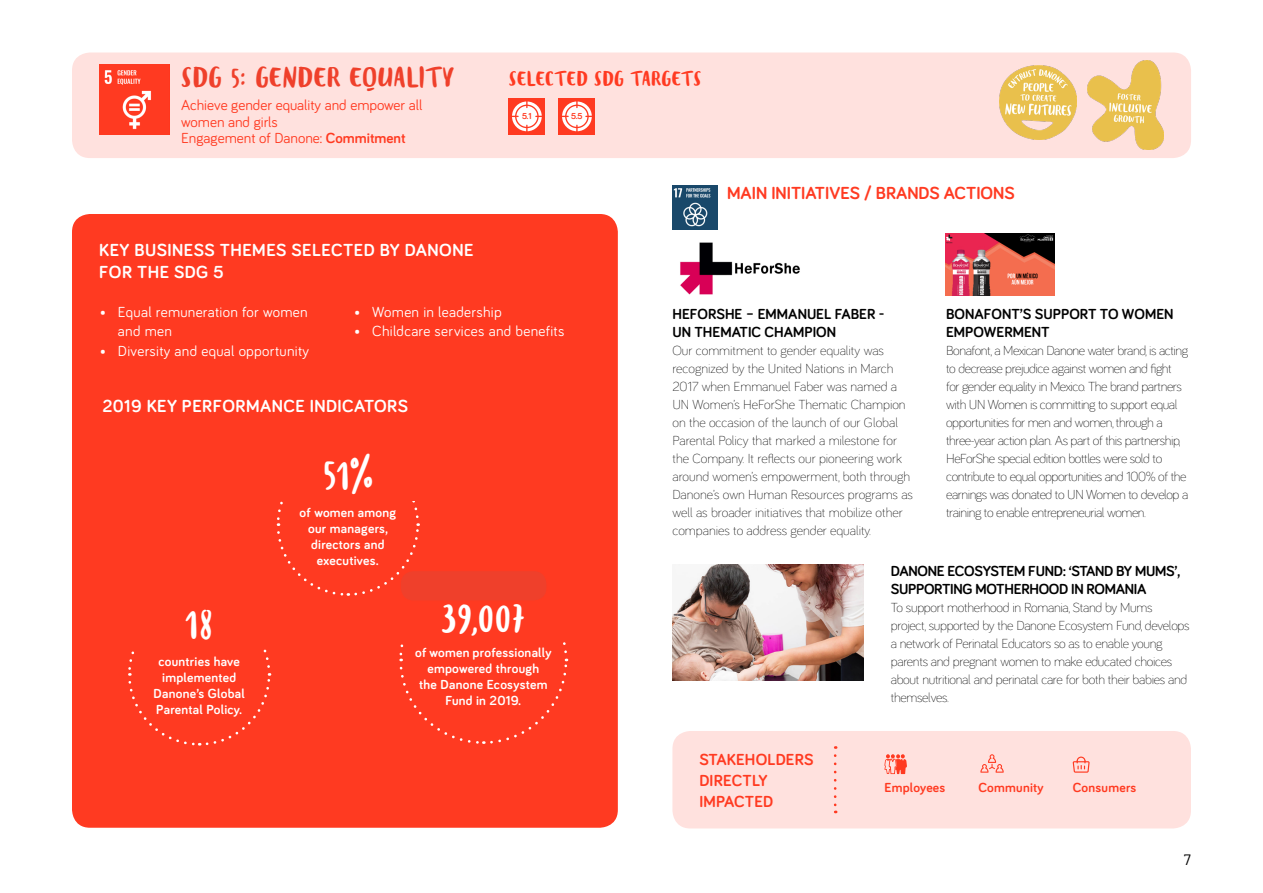
<style>
.page{position:relative;width:1263px;height:893px;background:#fff}
.page>*{position:absolute;margin:0;border:0;box-sizing:border-box;transform-origin:0 0}
.t1{font:33.3px "Blog Script";color:#fff}
.t2{font:22.5px "Blog Script";letter-spacing:.01em;color:#ef402b}
.t3{font:700 18px/21.6px "Bariol";letter-spacing:.025em;color:#fff}
.t4{font:700 18px "Bariol";color:#ff3a21}
.t5{font:700 16.5px/21px "Bariol";letter-spacing:.01em;color:#ff3a21}
.t6{font:16.5px "Blog Script";letter-spacing:.01em;color:#ff3a21}
.t7{font:700 15px/18px "Bariol";letter-spacing:-.01em;color:#000}
.t8{font:15px/19.5px "Bariol";letter-spacing:.02em;color:#fff}
.t9{font:15px/16.5px "Bariol";color:#ff3a21}
.t10{font:15px "Barlow";color:#000}
.t11{font:300 13.5px/18px "Bariol";letter-spacing:-.02em;color:#000}
.t12{font:300 13.5px/18px "Bariol";color:#000}
.t13{font:700 13.5px/15.9px "Bariol";letter-spacing:.02em;color:#fff;text-align:center}
.t14{font:700 13.5px "Bariol";letter-spacing:.02em;color:#ff3a21}
.t15{font:700 9px "Bariol";color:#ff3a21}
.s1{font-weight:700}
</style>
<div class="page">
<div style="left:72px;top:53px;width:1119px;height:105px;background:#ffe1de;border-radius:18px"></div>
<div style="left:672px;top:731px;width:519px;height:97px;background:#ffe1de;border-radius:18px"></div>
<div style="left:72px;top:214px;width:546px;height:614px;background:#ff3a21;border-radius:18px"></div>
<img style="left:672px;top:185px;width:45px;height:45px">
<svg style="left:834px;top:756px;width:2px;height:57px"></svg>
<div style="left:509px;top:98px;width:36px;height:37px;background:#ff3a21"></div>
<svg style="left:512px;top:101px;width:30px;height:30px"></svg>
<div style="left:515px;top:105px;width:24px;height:23px;border:1px solid #ff3a21;border-radius:50%"></div>
<div style="left:559px;top:98px;width:36px;height:37px;background:#ff3a21"></div>
<svg style="left:562px;top:101px;width:30px;height:30px"></svg>
<div style="left:565px;top:105px;width:24px;height:23px;border:1px solid #ff3a21;border-radius:50%"></div>
<svg style="left:576px;top:101px;width:2px;height:7px"></svg>
<svg style="left:576px;top:125px;width:2px;height:7px"></svg>
<img style="left:99px;top:64px;width:70px;height:71px">
<svg style="left:980px;top:754px;width:24px;height:19px"></svg>
<img style="left:945px;top:233px;width:109px;height:62px">
<svg style="left:1073px;top:757px;width:17px;height:16px"></svg>
<img style="left:1087px;top:61px;width:77px;height:89px">
<img style="left:1000px;top:65px;width:76px;height:74px">
<svg style="left:128px;top:501px;width:441px;height:245px"></svg>
<div style="left:124px;top:602px;width:151px;height:46px;background:#ff3a21"></div>
<div style="left:400px;top:570px;width:147px;height:31px;background:#ef402b;border-radius:14px"></div>
<div style="left:399px;top:570px;width:149px;height:32px;border:2px solid #ff3a21;border-radius:14px"></div>
<img style="left:680px;top:242px;width:120px;height:53px">
<img style="left:672px;top:564px;width:191px;height:116px">
<svg style="left:884px;top:754px;width:23px;height:20px"></svg>
<h2 class="t2" style="left:181px;top:65px;width:275px">SDG 5: GENDER EQUALITY</h2>
<p class="t6" style="left:509px;top:69px;width:195px">SELECTED SDG TARGETS</p>
<p class="t9" style="left:181px;top:96px;width:243px">Achieve gender equality and empower all women and girls<br>Engagement of Danone: <span class="s1">Commitment</span></p>
<p class="t15" style="left:522px;top:110px;width:11px">5.1</p>
<p class="t15" style="left:571px;top:110px;width:13px">5.5</p>
<h3 class="t3" style="left:99px;top:239px;width:376px">KEY BUSINESS THEMES SELECTED BY DANONE<br>FOR THE SDG 5</h3>
<h3 class="t4" style="left:727px;top:181px;width:289px">MAIN INITIATIVES / BRANDS ACTIONS</h3>
<p class="t8" style="left:118px;top:301px;width:191px;text-indent:-18px">• Equal remuneration for women and men</p>
<p class="t8" style="left:100px;top:340px;width:211px">• Diversity and equal opportunity</p>
<p class="t8" style="left:354px;top:301px;width:149px">• Women in leadership</p>
<p class="t8" style="left:354px;top:321px;width:212px">• Childcare services and benefits</p>
<h3 class="t3" style="left:102px;top:394px;width:307px">2019 KEY PERFORMANCE INDICATORS</h3>
<h1 class="t1" style="left:322px;top:456px;width:53px">51%</h1>
<h1 class="t1" style="left:185px;top:605px;width:30px">18</h1>
<p class="t13" style="left:154px;top:653px;width:93px">countries have implemented<br>Danone’s Global<br>Parental Policy.</p>
<p class="t13" style="left:299px;top:504px;width:98px">of women among our managers, directors and executives.</p>
<h1 class="t1" style="left:441px;top:599px;width:85px">39,007</h1>
<p class="t13" style="left:415px;top:644px;width:138px">of women professionally empowered through<br>the Danone Ecosystem<br>Fund in 2019.</p>
<p class="t7" style="left:672px;top:305px;width:214px">HEFORSHE – EMMANUEL FABER -<br>UN THEMATIC CHAMPION</p>
<p class="t12" style="left:672px;top:341px;width:242px">Our commitment to gender equality was recognized by the United Nations in March 2017 when Emmanuel Faber was named a UN Women’s HeForShe Thematic Champion on the occasion of the launch of our Global Parental Policy that marked a milestone for the Company. It reflects our pioneering work around women’s empowerment, both through Danone’s own Human Resources programs as well as broader initiatives that mobilize other companies to address gender equality.</p>
<p class="t7" style="left:946px;top:305px;width:229px">BONAFONT’S SUPPORT TO WOMEN<br>EMPOWERMENT</p>
<p class="t11" style="left:946px;top:341px;width:244px">Bonafont, a Mexican Danone water brand, is acting to decrease prejudice against women and fight for gender equality in Mexico. The brand partners with UN Women is committing to support equal opportunities for men and women, through a three-year action plan. As part of this partnership, HeForShe special edition bottles were sold to contribute to equal opportunities and 100% of the earnings was donated to UN Women to develop a training to enable entrepreneurial women.</p>
<p class="t5" style="left:699px;top:749px;width:116px">STAKEHOLDERS<br>DIRECTLY<br>IMPACTED</p>
<p class="t7" style="left:891px;top:562px;width:291px">DANONE ECOSYSTEM FUND: ‘STAND BY MUMS’,<br>SUPPORTING MOTHERHOOD IN ROMANIA</p>
<p class="t11" style="left:891px;top:598px;width:300px">To support motherhood in Romania, Stand by Mums project, supported by the Danone Ecosystem Fund, develops a network of Perinatal Educators so as to enable young parents and pregnant women to make educated choices about nutritional and perinatal care for both their babies and themselves.</p>
<p class="t14" style="left:884px;top:778px;width:62px">Employees</p>
<p class="t14" style="left:978px;top:778px;width:67px">Community</p>
<p class="t14" style="left:1073px;top:778px;width:65px">Consumers</p>
<p class="t10" style="left:1184px;top:849px;width:9px">7</p>
</div>
